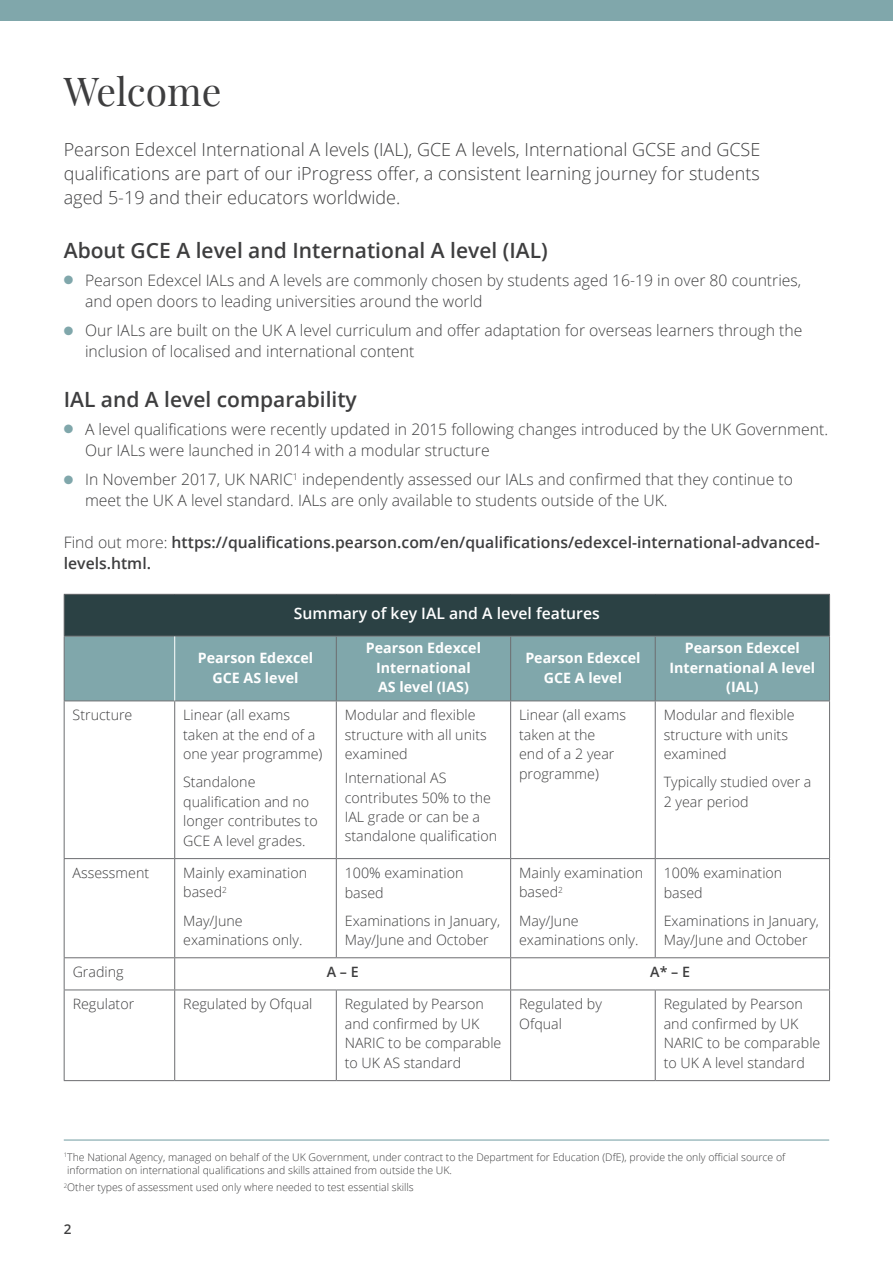
<style>
.page{position:relative;width:893px;height:1263px;background:#fff}
.page>*{position:absolute;margin:0;border:0;box-sizing:border-box;transform-origin:0 0}
.t1{font:39px "Playfair Display";color:#3e3e3f}
.t2{font:600 21px "Open Sans";color:#3e3e3f}
.t3{font:300 18px/24px "Open Sans";color:#3e3e3f;text-align:justify}
.t4{font:300 15.75px/21px "Open Sans";color:#3e3e3f}
.t5{font:600 15.75px/21px "Open Sans";color:#3e3e3f}
.t6{font:600 15.75px "Open Sans";color:#fff}
.t7{font:300 14.25px/19.5px "Open Sans";color:#3e3e3f}
.t8{font:700 14.25px/19.5px "Open Sans";color:#fff;text-align:center}
.t9{font:600 14.25px "Open Sans";color:#3e3e3f}
.t10{font:600 13.5px "Open Sans";color:#3e3e3f}
.t11{font:300 10.5px/13.5px "Open Sans";color:#3e3e3f}
.s1{color:#80a7ab}
.s2{font-weight:300}
</style>
<div class="page">
<div style="left:0;top:0;width:893px;height:20px;background:#80a7ab"></div>
<hr style="left:64px;top:1139px;width:765px;height:1px;background:#80a7ab">
<div style="left:64px;top:594px;width:766px;height:42px;background:#2b4144"></div>
<div style="left:65px;top:637px;width:764px;height:63px;background:#80a7ab"></div>
<svg style="left:65px;top:701px;width:764px;height:379px"></svg>
<hr style="left:64px;top:594px;width:111px;height:1px;background:#6c6d70">
<hr style="left:175px;top:594px;width:161px;height:1px;background:#6c6d70">
<hr style="left:336px;top:594px;width:175px;height:1px;background:#6c6d70">
<hr style="left:511px;top:594px;width:144px;height:1px;background:#6c6d70">
<hr style="left:655px;top:594px;width:175px;height:1px;background:#6c6d70">
<hr style="left:64px;top:636px;width:111px;height:1px;background:#6c6d70">
<hr style="left:175px;top:636px;width:161px;height:1px;background:#6c6d70">
<hr style="left:336px;top:636px;width:175px;height:1px;background:#6c6d70">
<hr style="left:511px;top:636px;width:144px;height:1px;background:#6c6d70">
<hr style="left:655px;top:636px;width:175px;height:1px;background:#6c6d70">
<hr style="left:64px;top:700px;width:111px;height:1px;background:#6c6d70">
<hr style="left:175px;top:700px;width:161px;height:1px;background:#6c6d70">
<hr style="left:336px;top:700px;width:175px;height:1px;background:#6c6d70">
<hr style="left:511px;top:700px;width:144px;height:1px;background:#6c6d70">
<hr style="left:655px;top:700px;width:175px;height:1px;background:#6c6d70">
<hr style="left:829px;top:595px;width:1px;height:41px;background:#6c6d70">
<hr style="left:336px;top:636px;width:1px;height:64px;background:#6c6d70">
<hr style="left:510px;top:636px;width:1px;height:64px;background:#6c6d70">
<hr style="left:655px;top:636px;width:1px;height:64px;background:#6c6d70">
<hr style="left:829px;top:636px;width:1px;height:64px;background:#6c6d70">
<hr style="left:174px;top:701px;width:1px;height:157px;background:#6c6d70">
<hr style="left:336px;top:701px;width:1px;height:157px;background:#6c6d70">
<hr style="left:510px;top:701px;width:1px;height:157px;background:#6c6d70">
<hr style="left:655px;top:701px;width:1px;height:157px;background:#6c6d70">
<hr style="left:829px;top:701px;width:1px;height:157px;background:#6c6d70">
<hr style="left:175px;top:858px;width:161px;height:1px;background:#6c6d70">
<hr style="left:174px;top:859px;width:1px;height:98px;background:#6c6d70">
<hr style="left:336px;top:858px;width:175px;height:1px;background:#6c6d70">
<hr style="left:336px;top:859px;width:1px;height:98px;background:#6c6d70">
<hr style="left:511px;top:858px;width:144px;height:1px;background:#6c6d70">
<hr style="left:510px;top:859px;width:1px;height:98px;background:#6c6d70">
<hr style="left:655px;top:858px;width:175px;height:1px;background:#6c6d70">
<hr style="left:655px;top:859px;width:1px;height:98px;background:#6c6d70">
<hr style="left:829px;top:859px;width:1px;height:98px;background:#6c6d70">
<hr style="left:175px;top:957px;width:161px;height:1px;background:#6c6d70">
<hr style="left:174px;top:958px;width:1px;height:31px;background:#6c6d70">
<hr style="left:336px;top:957px;width:175px;height:1px;background:#6c6d70">
<hr style="left:511px;top:957px;width:144px;height:1px;background:#6c6d70">
<hr style="left:510px;top:958px;width:1px;height:31px;background:#6c6d70">
<hr style="left:655px;top:957px;width:175px;height:1px;background:#6c6d70">
<hr style="left:829px;top:958px;width:1px;height:31px;background:#6c6d70">
<hr style="left:175px;top:989px;width:161px;height:1px;background:#6c6d70">
<hr style="left:174px;top:990px;width:1px;height:90px;background:#6c6d70">
<hr style="left:336px;top:989px;width:175px;height:1px;background:#6c6d70">
<hr style="left:336px;top:990px;width:1px;height:90px;background:#6c6d70">
<hr style="left:511px;top:989px;width:144px;height:1px;background:#6c6d70">
<hr style="left:510px;top:990px;width:1px;height:90px;background:#6c6d70">
<hr style="left:655px;top:989px;width:175px;height:1px;background:#6c6d70">
<hr style="left:655px;top:990px;width:1px;height:90px;background:#6c6d70">
<hr style="left:829px;top:990px;width:1px;height:90px;background:#6c6d70">
<hr style="left:175px;top:1080px;width:161px;height:1px;background:#6c6d70">
<hr style="left:336px;top:1080px;width:175px;height:1px;background:#6c6d70">
<hr style="left:511px;top:1080px;width:144px;height:1px;background:#6c6d70">
<hr style="left:655px;top:1080px;width:175px;height:1px;background:#6c6d70">
<hr style="left:64px;top:595px;width:1px;height:41px;background:#6c6d70">
<hr style="left:64px;top:636px;width:1px;height:64px;background:#6c6d70">
<hr style="left:64px;top:701px;width:1px;height:157px;background:#6c6d70">
<hr style="left:64px;top:858px;width:111px;height:1px;background:#6c6d70">
<hr style="left:64px;top:859px;width:1px;height:98px;background:#6c6d70">
<hr style="left:64px;top:957px;width:111px;height:1px;background:#6c6d70">
<hr style="left:64px;top:958px;width:1px;height:31px;background:#6c6d70">
<hr style="left:64px;top:989px;width:111px;height:1px;background:#6c6d70">
<hr style="left:64px;top:990px;width:1px;height:90px;background:#6c6d70">
<hr style="left:64px;top:1080px;width:111px;height:1px;background:#6c6d70">
<hr style="left:174px;top:636px;width:1px;height:64px;background:#fff">
<h1 class="t1" style="left:64px;top:67px;width:159px">Welcome</h1>
<p class="t3" style="left:64px;top:136px;width:698px">Pearson Edexcel International A levels (IAL), GCE A levels, International GCSE and GCSE qualifications are part of our iProgress offer, a consistent learning journey for students aged 5-19 and their educators worldwide.</p>
<h2 class="t2" style="left:64px;top:236px;width:485px">About GCE A level and International A level (IAL)</h2>
<p class="t4" style="left:85px;top:269px;width:718px;text-indent:-21px"><span class="s1">●</span> Pearson Edexcel IALs and A levels are commonly chosen by students aged 16-19 in over 80 countries, and open doors to leading universities around the world</p>
<p class="t4" style="left:85px;top:320px;width:719px;text-indent:-21px"><span class="s1">●</span> Our IALs are built on the UK A level curriculum and offer adaptation for overseas learners through the inclusion of localised and international content</p>
<h2 class="t2" style="left:64px;top:385px;width:295px">IAL and A level comparability</h2>
<p class="t4" style="left:85px;top:418px;width:745px;text-indent:-21px"><span class="s1">●</span> A level qualifications were recently updated in 2015 following changes introduced by the UK Government.<br>Our IALs were launched in 2014 with a modular structure</p>
<p class="t4" style="left:85px;top:468px;width:710px;text-indent:-21px"><span class="s1">●</span> In November 2017, UK NARIC<sup>1</sup> independently assessed our IALs and confirmed that they continue to meet the UK A level standard. IALs are only available to students outside of the UK.</p>
<p class="t5" style="left:64px;top:532px;width:758px"><span class="s2">Find out more:</span> https://qualifications.pearson.com/en/qualifications/edexcel-international-advanced&shy;levels.html.</p>
<p class="t6" style="left:294px;top:603px;width:307px">Summary of key IAL and A level features</p>
<p class="t8" style="left:198px;top:648px;width:117px">Pearson Edexcel<br>GCE AS level</p>
<p class="t8" style="left:366px;top:638px;width:117px">Pearson Edexcel<br>International<br>AS level (IAS)</p>
<p class="t8" style="left:525px;top:648px;width:117px">Pearson Edexcel<br>GCE A level</p>
<p class="t8" style="left:669px;top:638px;width:147px">Pearson Edexcel<br>International A level (IAL)</p>
<p class="t7" style="left:73px;top:705px;width:61px">Structure</p>
<p class="t7" style="left:183px;top:705px;width:141px">Linear (all exams taken at the end of a one year programme)</p>
<p class="t7" style="left:183px;top:772px;width:136px">Standalone qualification and no longer contributes to<br>GCE A level grades.</p>
<p class="t7" style="left:519px;top:705px;width:108px">Linear (all exams taken at the<br>end of a 2 year programme)</p>
<p class="t7" style="left:664px;top:705px;width:132px">Modular and flexible structure with units examined</p>
<p class="t7" style="left:345px;top:705px;width:143px">Modular and flexible structure with all units examined</p>
<p class="t7" style="left:345px;top:768px;width:154px">International AS contributes 50% to the<br>IAL grade or can be a standalone qualification</p>
<p class="t7" style="left:664px;top:772px;width:149px">Typically studied over a<br>2 year period</p>
<p class="t7" style="left:73px;top:862px;width:78px">Assessment</p>
<p class="t7" style="left:183px;top:862px;width:125px">Mainly examination based<sup>2</sup></p>
<p class="t7" style="left:183px;top:910px;width:121px">May/June examinations only.</p>
<p class="t7" style="left:345px;top:863px;width:120px">100% examination based</p>
<p class="t7" style="left:345px;top:910px;width:157px">Examinations in January,<br>May/June and October</p>
<p class="t7" style="left:519px;top:863px;width:125px">Mainly examination based<sup>2</sup></p>
<p class="t7" style="left:519px;top:910px;width:121px">May/June examinations only.</p>
<p class="t7" style="left:664px;top:863px;width:120px">100% examination based</p>
<p class="t7" style="left:664px;top:910px;width:157px">Examinations in January,<br>May/June and October</p>
<p class="t7" style="left:73px;top:962px;width:52px">Grading</p>
<p class="t9" style="left:327px;top:962px;width:33px">A – E</p>
<p class="t9" style="left:650px;top:962px;width:41px">A* – E</p>
<p class="t7" style="left:73px;top:994px;width:63px">Regulator</p>
<p class="t7" style="left:183px;top:994px;width:131px">Regulated by Ofqual</p>
<p class="t7" style="left:345px;top:994px;width:158px">Regulated by Pearson and confirmed by UK<br>NARIC to be comparable to UK AS standard</p>
<p class="t7" style="left:519px;top:994px;width:84px">Regulated by<br>Ofqual</p>
<p class="t7" style="left:664px;top:994px;width:158px">Regulated by Pearson and confirmed by UK<br>NARIC to be comparable to UK A level standard</p>
<p class="t11" style="left:67px;top:1150px;width:720px;text-indent:-3px"><sup>1</sup>The National Agency, managed on behalf of the UK Government, under contract to the Department for Education (DfE), provide the only official source of information on international qualifications and skills attained from outside the UK.</p>
<p class="t11" style="left:64px;top:1180px;width:352px"><sup>2</sup>Other types of assessment used only where needed to test essential skills</p>
<p class="t10" style="left:64px;top:1220px;width:9px">2</p>
</div>
